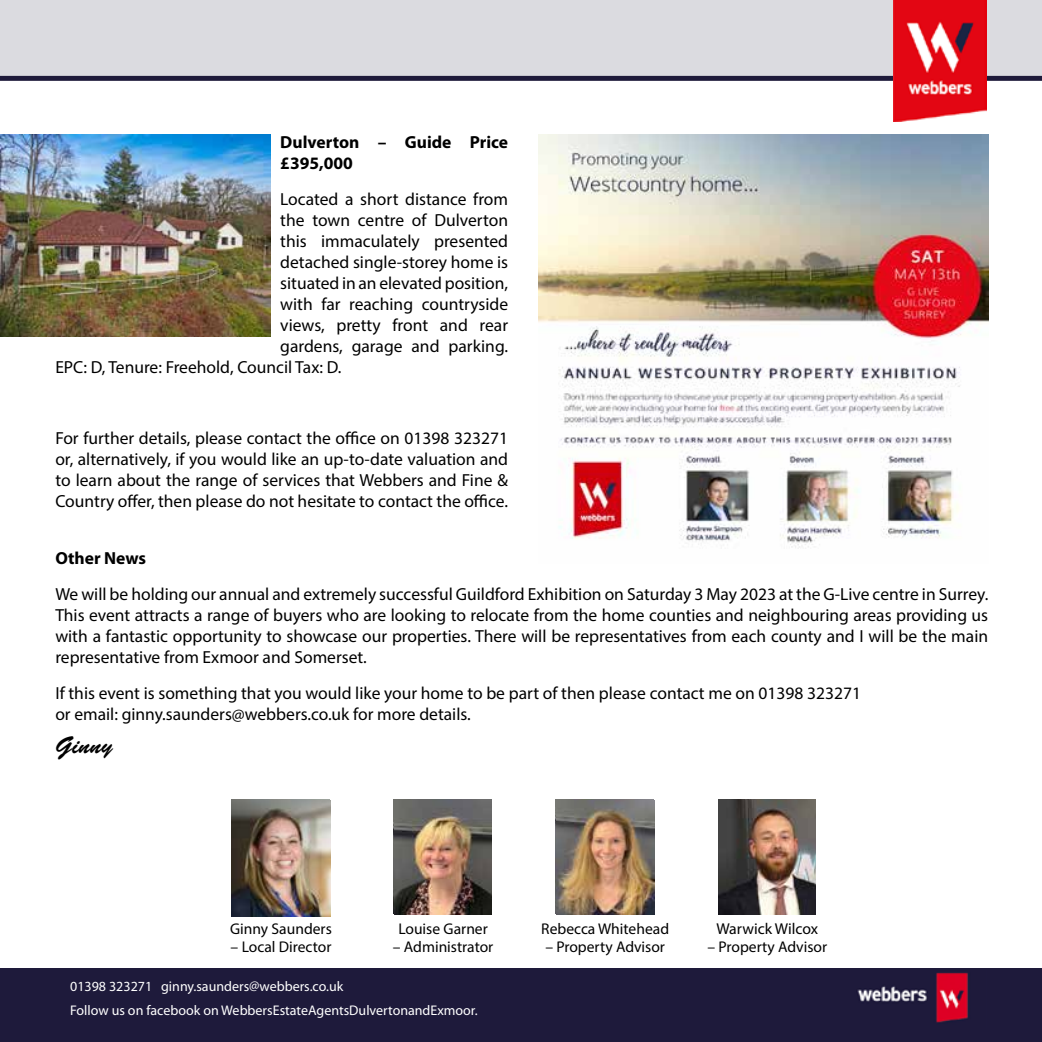
<style>
.page{position:relative;width:1042px;height:1042px;background:#fff}
.page>*{position:absolute;margin:0;border:0;box-sizing:border-box;transform-origin:0 0}
.t1{font:24.5px "Brush Script";color:#000}
.t2{font:17.5px/21px "Myriad Pro";color:#000;text-align:justify}
.t3{font:700 17.5px/21px "Myriad Pro";color:#000}
.t4{font:15.75px "Myriad Pro";color:#000}
.t5{font:15.58px "Myriad Pro";color:#000}
.t6{font:14px/24.2px "Myriad";color:#fff}
</style>
<div class="page">
<div style="left:0;top:0;width:1042px;height:76px;background:#dbdbe0"></div>
<div style="left:0;top:76px;width:1042px;height:5px;background:#1e1a3b"></div>
<img style="left:893px;top:0;width:93px;height:121px">
<div style="left:1px;top:969px;width:1041px;height:73px;background:#1e1a3b"></div>
<img style="left:847px;top:970px;width:139px;height:58px">
<img style="left:394px;top:800px;width:98px;height:114px">
<img style="left:556px;top:800px;width:98px;height:114px">
<img style="left:232px;top:800px;width:98px;height:117px">
<img style="left:719px;top:800px;width:97px;height:114px">
<img style="left:538px;top:135px;width:451px;height:414px">
<img style="left:1px;top:135px;width:269px;height:202px">
<p class="t3" style="left:280px;top:131px;width:229px">Dulverton – Guide Price £395,000</p>
<p class="t2" style="left:280px;top:188px;width:229px">Located a short distance from</p>
<p class="t2" style="left:280px;top:209px;width:229px">the town centre of Dulverton</p>
<p class="t2" style="left:280px;top:230px;width:229px">this immaculately presented</p>
<p class="t2" style="left:280px;top:251px;width:229px">detached single-storey home is</p>
<p class="t2" style="left:280px;top:272px;width:229px">situated in an elevated position,</p>
<p class="t2" style="left:280px;top:293px;width:229px">with far reaching countryside</p>
<p class="t2" style="left:280px;top:314px;width:229px">views, pretty front and rear</p>
<p class="t2" style="left:280px;top:335px;width:229px">gardens, garage and parking.</p>
<p class="t2" style="left:55px;top:356px;width:288px">EPC: D, Tenure: Freehold, Council Tax: D.</p>
<p class="t2" style="left:55px;top:428px;width:454px">For further details, please contact the office on 01398 323271 or, alternatively, if you would like an up-to-date valuation and to learn about the range of services that Webbers and Fine &amp; Country offer, then please do not hesitate to contact the office.</p>
<p class="t3" style="left:55px;top:547px;width:92px">Other News</p>
<p class="t2" style="left:55px;top:584px;width:934px">We will be holding our annual and extremely successful Guildford Exhibition on Saturday 3 May 2023 at the G-Live centre in Surrey.<br>This event attracts a range of buyers who are looking to relocate from the home counties and neighbouring areas providing us with a fantastic opportunity to showcase our properties. There will be representatives from each county and I will be the main representative from Exmoor and Somerset.</p>
<p class="t2" style="left:55px;top:682px;width:807px">If this event is something that you would like your home to be part of then please contact me on 01398 323271 or email: ginny.saunders@webbers.co.uk for more details.</p>
<h1 class="t1" style="left:55px;top:731px;width:59px">Ginny</h1>
<p class="t5" style="left:230px;top:918px;width:103px">Ginny Saunders</p>
<p class="t5" style="left:231px;top:937px;width:102px">– Local Director</p>
<p class="t5" style="left:398px;top:918px;width:91px">Louise Garner</p>
<p class="t5" style="left:393px;top:937px;width:102px">– Administrator</p>
<p class="t6" style="left:70px;top:975px;width:409px">01398 323271 ginny.saunders@webbers.co.uk<br>Follow us on facebook on WebbersEstateAgentsDulvertonandExmoor.</p>
<p class="t5" style="left:541px;top:918px;width:129px">Rebecca Whitehead</p>
<p class="t5" style="left:545px;top:937px;width:121px">– Property Advisor</p>
<p class="t4" style="left:716px;top:918px;width:103px">Warwick Wilcox</p>
<p class="t5" style="left:707px;top:937px;width:121px">– Property Advisor</p>
</div>
